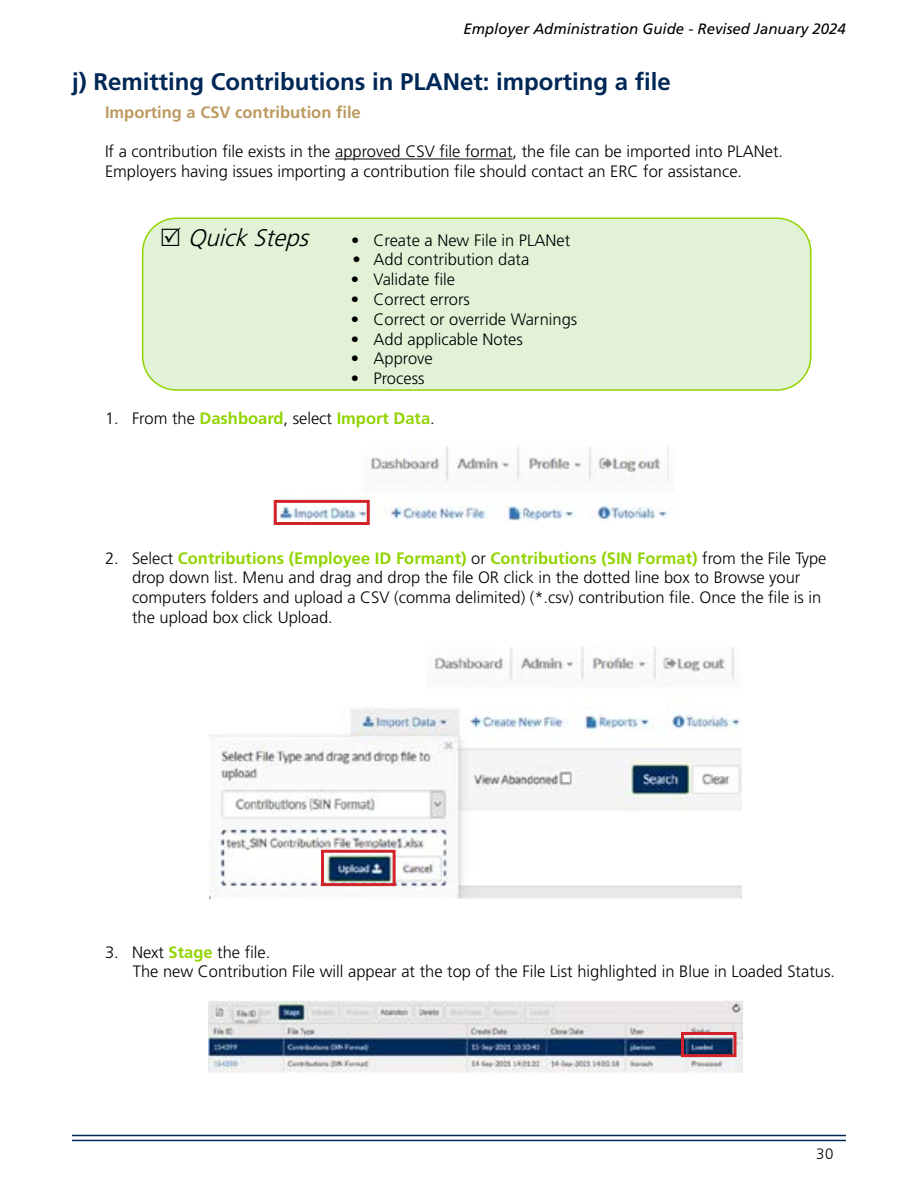
<style>
.page{position:relative;width:918px;height:1188px;background:#fff}
.page>*{position:absolute;margin:0;border:0;box-sizing:border-box;transform-origin:0 0}
.Content_heading{font:700 24px "Frutiger LT Std";color:#002856}
.TipsQuickCheck{font:italic 300 24px "Frutiger LT Std";color:#000}
.TipsQuickCheck-2{font:300 16.5px/19.8px "Frutiger LT Std";color:#000}
.t1{font:700 16.5px "Frutiger LT Std";color:#91d400}
.bold_pg{font:700 16.5px "Frutiger LT Std";color:#bc9a60}
.t2{font:italic 15px "Frutiger LT Std";color:#000}
.t3{font:300 15px "Frutiger LT Std";color:#000}
.s1{font-weight:700}
.s2{font-weight:300;color:#000}
.s3{font-weight:700;color:#91d400}
</style>
<div class="page">
<hr style="left:72px;top:1135px;width:774px;height:1px;background:#002856">
<hr style="left:72px;top:1140px;width:774px;height:1px;background:#002856">
<div style="left:143px;top:218px;width:668px;height:172px;background:#e1f2d7;border-radius:34px"></div>
<div style="left:142px;top:218px;width:669px;height:173px;border:2px solid #91d400;border-radius:34px"></div>
<hr style="left:335px;top:159px;width:178px;height:1px;background:#000">
<img style="left:276px;top:447px;width:394px;height:74px">
<img style="left:210px;top:646px;width:531px;height:252px">
<img style="left:209px;top:1000px;width:533px;height:72px">
<div style="left:274px;top:500px;width:96px;height:25px;border:3px solid #d2232a"></div>
<div style="left:321px;top:850px;width:75px;height:36px;border:3px solid #d2232a"></div>
<div style="left:681px;top:1032px;width:55px;height:25px;border:3px solid #d2232a"></div>
<p class="t2" style="left:463px;top:20px;width:384px">Employer Administration Guide - Revised January 2024</p>
<p class="Content_heading" style="left:72px;top:67px;width:600px">j) Remitting Contributions in PLANet: importing a file</p>
<p class="bold_pg" style="left:105px;top:102px;width:257px">Importing a CSV contribution file</p>
<p class="TipsQuickCheck-2" style="left:105px;top:142px;width:680px">If a contribution file exists in the approved CSV file format, the file can be imported into PLANet.<br>Employers having issues importing a contribution file should contact an ERC for assistance.</p>
<p class="TipsQuickCheck" style="left:188px;top:224px;width:129px">QuickSteps</p>
<p class="TipsQuickCheck-2" style="left:351px;top:230px;width:221px"><span class="s1">•</span> Create a New File in PLANet</p>
<p class="TipsQuickCheck-2" style="left:353px;top:250px;width:178px">• Add contribution data</p>
<p class="TipsQuickCheck-2" style="left:351px;top:270px;width:106px">• Validate file</p>
<p class="TipsQuickCheck-2" style="left:351px;top:290px;width:121px">• Correct errors</p>
<p class="TipsQuickCheck-2" style="left:351px;top:309px;width:228px">• Correct or override Warnings</p>
<p class="TipsQuickCheck-2" style="left:351px;top:329px;width:173px">• Add applicable Notes</p>
<p class="TipsQuickCheck-2" style="left:351px;top:349px;width:83px">• Approve</p>
<p class="TipsQuickCheck-2" style="left:351px;top:369px;width:75px">• Process</p>
<p class="t1" style="left:105px;top:408px;width:331px"><span class="s2">1. From the</span> Dashboard<span class="s2">, select</span> Import Data<span class="s2">.</span></p>
<p class="TipsQuickCheck-2" style="left:132px;top:548px;width:696px;text-indent:-27px">2. Select <span class="s3">Contributions (Employee ID Formant)</span> or <span class="s3">Contributions (SIN Format)</span> from the File Type drop down list. Menu and drag and drop the file OR click in the dotted line box to Browse your computers folders and upload a CSV (comma delimited) (*.csv) contribution file. Once the file is in the upload box click Upload.</p>
<p class="TipsQuickCheck-2" style="left:105px;top:942px;width:167px">3. Next <span class="s3">Stage</span> the file.</p>
<p class="TipsQuickCheck-2" style="left:133px;top:962px;width:704px">The new Contribution File will appear at the top of the File List highlighted in Blue in Loaded Status.</p>
<p class="t3" style="left:816px;top:1145px;width:19px">30</p>
</div>
